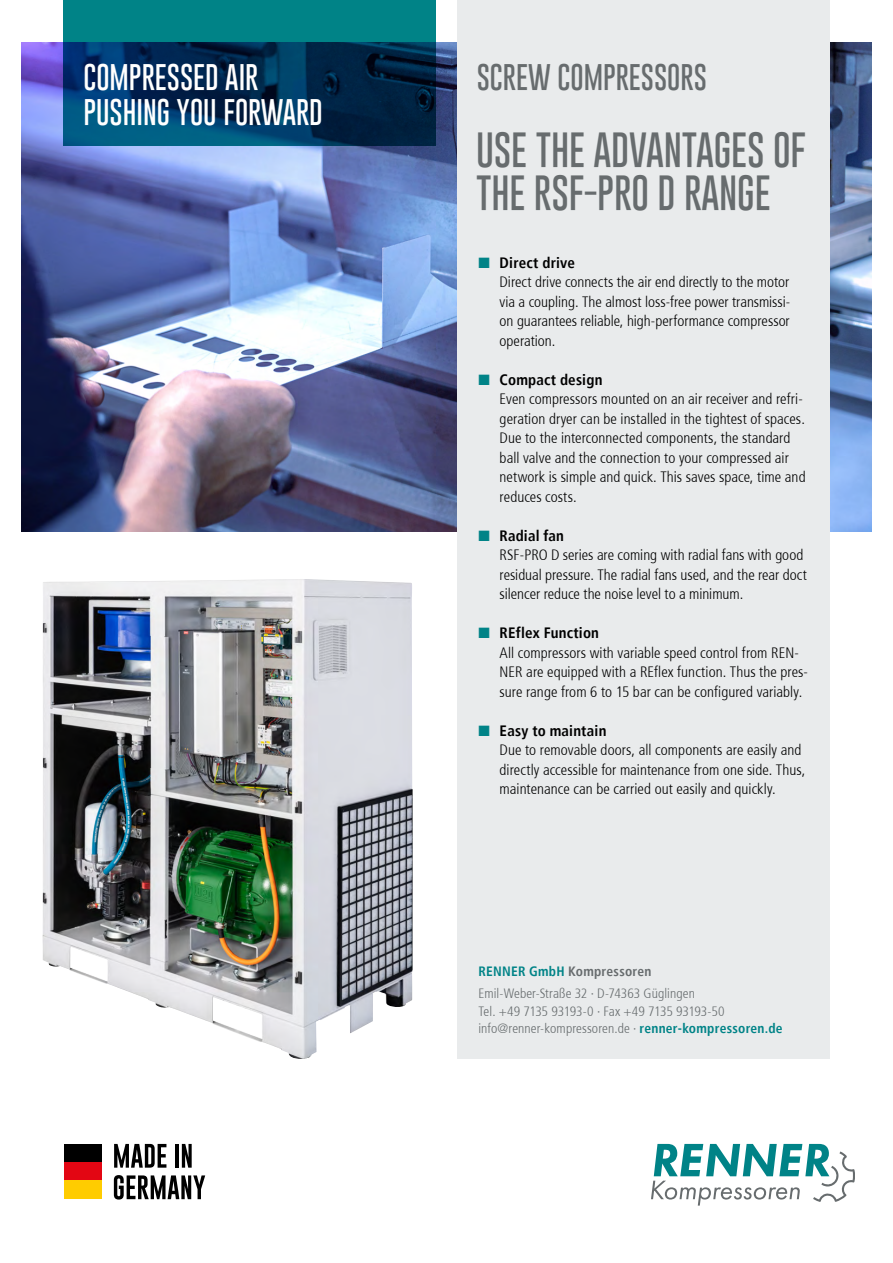
<style>
.page{position:relative;width:893px;height:1263px;background:#fff}
.page>*{position:absolute;margin:0;border:0;box-sizing:border-box;transform-origin:0 0}
.t1{font:100 36px/43.2px "Gobold";letter-spacing:-.005em;color:#676c6e}
.t2{font:100 27px/35.1px "Gobold";color:#fff}
.t3{font:100 27px "Gobold";color:#676c6e}
.t4{font:300 condensed 15px/19.5px "Frutiger";letter-spacing:.005em;color:#000}
.t5{font:700 condensed 15px "Frutiger";letter-spacing:.01em;color:#000}
.t6{font:300 condensed 13.5px/21.8px "Frutiger";letter-spacing:.005em;color:#676c6e}
.s1{font-weight:700;color:#008387}
.s2{font-weight:700}
</style>
<div class="page">
<img style="left:829px;top:43px;width:43px;height:488px">
<img style="left:21px;top:43px;width:436px;height:488px">
<div style="left:457px;top:0;width:372px;height:1059px;background:#e9ebec"></div>
<svg style="left:651px;top:1144px;width:204px;height:61px"></svg>
<div style="left:64px;top:1144px;width:37px;height:18px;background:#000"></div>
<div style="left:64px;top:1162px;width:37px;height:19px;background:#e30613"></div>
<svg style="left:114px;top:1144px;width:52px;height:24px"></svg>
<hr style="left:175px;top:1144px;width:4px;height:24px;background:#000">
<svg style="left:182px;top:1144px;width:10px;height:24px"></svg>
<svg style="left:114px;top:1175px;width:91px;height:24px"></svg>
<div style="left:64px;top:1181px;width:37px;height:18px;background:#fc0"></div>
<img style="left:42px;top:579px;width:371px;height:480px">
<svg style="left:64px;top:0;width:372px;height:146px;background:#004865"></svg>
<h2 class="t2" style="left:83px;top:59px;width:241px">COMPRESSED AIR<br>PUSHING YOU FORWARD</h2>
<h2 class="t3" style="left:477px;top:59px;width:232px">SCREW COMPRESSORS</h2>
<h1 class="t1" style="left:476px;top:128px;width:332px">USE THE ADVANTAGES OF<br>THE RSF-PRO D RANGE</h1>
<p class="t5" style="left:500px;top:253px;width:77px">Direct drive</p>
<p class="t4" style="left:500px;top:272px;width:292px;text-align:justify">Direct drive connects the air end directly to the motor via a coupling. The almost loss-free power transmissi&shy;on guarantees reliable, high-performance compressor operation.</p>
<p class="t5" style="left:500px;top:370px;width:104px">Compact design</p>
<p class="t4" style="left:500px;top:389px;width:307px">Even compressors mounted on an air receiver and refri&shy;geration dryer can be installed in the tightest of spaces.<br>Due to the interconnected components, the standard ball valve and the connection to your compressed air network is simple and quick. This saves space, time and reduces costs.</p>
<p class="t5" style="left:500px;top:526px;width:66px">Radial fan</p>
<p class="t4" style="left:500px;top:545px;width:309px">RSF-PRO D series are coming with radial fans with good residual pressure. The radial fans used, and the rear doct silencer reduce the noise level to a minimum.</p>
<p class="t5" style="left:500px;top:624px;width:101px">REflex Function</p>
<p class="t4" style="left:500px;top:643px;width:310px">All compressors with variable speed control from REN-<br>NER are equipped with a REflex function. Thus the pres&shy;sure range from 6 to 15 bar can be configured variably.</p>
<p class="t5" style="left:500px;top:721px;width:108px">Easy to maintain</p>
<p class="t4" style="left:500px;top:740px;width:307px">Due to removable doors, all components are easily and directly accessible for maintenance from one side. Thus, maintenance can be carried out easily and quickly.</p>
<p class="t6" style="left:478px;top:961px;width:218px"><span class="s1">RENNER GmbH</span> <span class="s2">Kompressoren<br></span>Emil-Weber-Straße 32 ∙ D-74363 Güglingen</p>
<p class="t6" style="left:478px;top:1002px;width:306px;line-height:17.5px">Tel. +49 7135 93193-0 ∙ Fax +49 7135 93193-50 info@renner-kompressoren.de ∙ <span class="s1">renner-kompressoren.de</span></p>
</div>
